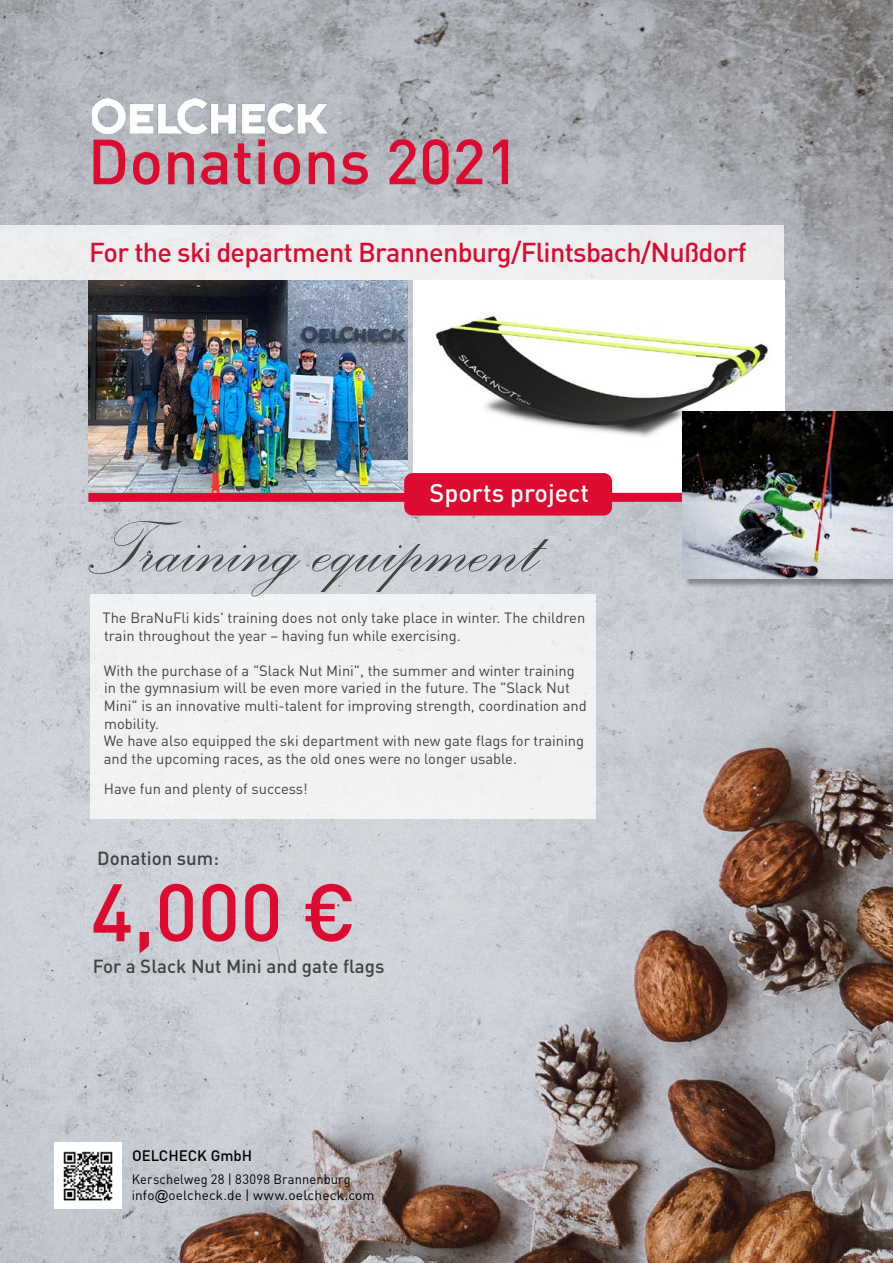
<style>
.page{position:relative;width:893px;height:1263px;background:#fff}
.page>*{position:absolute;margin:0;border:0;box-sizing:border-box;transform-origin:0 0}
.t1{font:95.7px "Palace Script";color:#424241}
.t2{font:500 79.95px "DIN Pro";color:#dd0b2f}
.t3{font:500 62.7px "DIN Pro";color:#dd0b2f}
.t4{font:500 27px "DIN Pro";letter-spacing:-.025em;color:#dd0b2f}
.t5{font:500 25.2px "DIN Pro";color:#fff}
.t6{font:500 18.75px "DIN Pro";color:#424241}
.t7{font:500 15px "DIN Pro";color:#000}
.t8{font:14.7px/17.7px "DIN Pro";color:#424241}
.t9{font:13.5px/16.2px "DIN Pro";letter-spacing:.01em;color:#000;scale:.95 1}
.s1{font-family:"Arial"}
</style>
<div class="page">
<img style="left:0;top:0;width:893px;height:1263px">
<div style="left:90px;top:594px;width:506px;height:225px;background:#f1f2f4"></div>
<img style="left:88px;top:280px;width:320px;height:213px">
<div style="left:0;top:225px;width:784px;height:55px;background:#eceeef"></div>
<img style="left:413px;top:280px;width:371px;height:213px">
<div style="left:88px;top:493px;width:697px;height:9px;background:#dd0b2f"></div>
<div style="left:684px;top:413px;width:209px;height:175px;background:#000;opacity:.32"></div>
<img style="left:682px;top:411px;width:211px;height:167px">
<div style="left:404px;top:473px;width:208px;height:43px;background:#dd0b2f;border-radius:9px"></div>
<img style="left:92px;top:99px;width:235px;height:35px">
<div style="left:54px;top:1142px;width:68px;height:67px;background:#fff"></div>
<img style="left:64px;top:1151px;width:48px;height:49px">
<h3 class="t3" style="left:88px;top:119px;width:433px">Donations 2021</h3>
<h3 class="t4" style="left:89px;top:234px;width:659px">For the ski department Brannenburg/Flintsbach/Nußdorf</h3>
<h3 class="t5" style="left:430px;top:476px;width:161px">Sports project</h3>
<h1 class="t1" style="left:86px;top:485px;width:455px">Training equipment</h1>
<p class="t8" style="left:103px;top:608px;width:484px">The BraNuFli kids' training does not only take place in winter. The children train throughout the year – having fun while exercising.</p>
<p class="t8" style="left:104px;top:661px;width:484px">With the purchase of a "Slack Nut Mini", the summer and winter training in the gymnasium will be even more varied in the future. The "Slack Nut Mini" is an innovative multi-talent for improving strength, coordination and mobility.<br>We have also equipped the ski department with new gate flags for training and the upcoming races, as the old ones were no longer usable.</p>
<p class="t8" style="left:104px;top:779px;width:205px">Have fun and plenty of success!</p>
<p class="t6" style="left:97px;top:846px;width:123px">Donation sum:</p>
<h2 class="t2" style="left:91px;top:858px;width:267px">4,000 €</h2>
<p class="t6" style="left:93px;top:953px;width:293px">For a Slack Nut Mini and gate flags</p>
<p class="t7" style="left:132px;top:1145px;width:122px">OELCHECK GmbH</p>
<p class="t9" style="left:132px;top:1170px;width:257px">Kerschelweg 28 | 83098 Brannenburg info<span class="s1">@</span>oelcheck.de | www.oelcheck.com</p>
</div>
